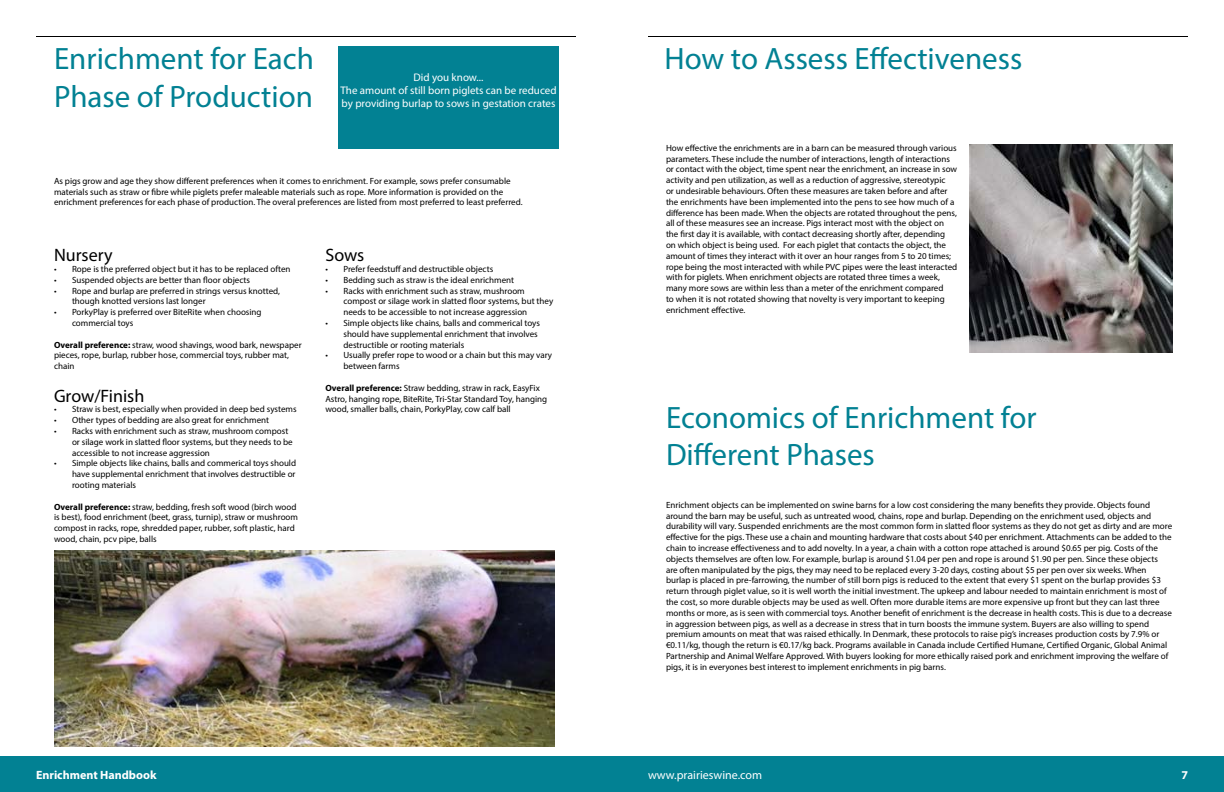
<style>
.page{position:relative;width:1224px;height:792px;background:#fff}
.page>*{position:absolute;margin:0;border:0;box-sizing:border-box;transform-origin:0 0}
.t1{font:31px/37.2px "Myriad Pro";color:#028193}
.t2{font:18px "Myriad Pro";color:#000}
.t3{font:12px "Myriad Pro";color:#fff}
.t4{font:700 12px "Myriad Pro";color:#fff}
.t5{font:11px/13.2px "Myriad Pro";color:#fff;text-align:center}
.t6{font:9px/10.8px "Myriad Pro";color:#000}
.s1{font-weight:700}
</style>
<div class="page">
<div style="left:0;top:756px;width:1224px;height:36px;background:#028193"></div>
<hr style="left:36px;top:36px;width:540px;height:1px;background:#000">
<hr style="left:648px;top:36px;width:540px;height:1px;background:#000">
<img style="left:54px;top:550px;width:500px;height:197px">
<div style="left:338px;top:46px;width:221px;height:102px;background:#028193"></div>
<img style="left:969px;top:144px;width:203px;height:209px">
<h1 class="t1" style="left:54px;top:40px;width:262px">Enrichment for Each<br>Phase of Production</h1>
<p class="t5" style="left:341px;top:70px;width:218px">Did you know...<br>The amount of still born piglets can be reduced by providing burlap to sows in gestation crates</p>
<p class="t6" style="left:54px;top:175px;width:470px">As pigs grow and age they show different preferences when it comes to enrichment. For example, sows prefer consumable materials such as straw or fibre while piglets prefer maleable materials such as rope. More information is provided on the enrichment preferences for each phase of production. The overal preferences are listed from most preferred to least preferred.</p>
<h2 class="t2" style="left:54px;top:244px;width:60px">Nursery</h2>
<p class="t6" style="left:54px;top:263px;width:238px">• Rope is the preferred object but it has to be replaced often</p>
<p class="t6" style="left:54px;top:274px;width:198px">• Suspended objects are better than floor objects</p>
<p class="t6" style="left:72px;top:285px;width:210px;text-indent:-18px">• Rope and burlap are preferred in strings versus knotted, though knotted versions last longer</p>
<p class="t6" style="left:72px;top:307px;width:191px;text-indent:-18px">• PorkyPlay is preferred over BiteRite when choosing commercial toys</p>
<p class="t6" style="left:54px;top:339px;width:249px"><span class="s1">Overall preference:</span> straw, wood shavings, wood bark, newspaper pieces, rope, burlap, rubber hose, commercial toys, rubber mat, chain</p>
<h2 class="t2" style="left:54px;top:384px;width:92px">Grow/Finish</h2>
<p class="t6" style="left:54px;top:404px;width:244px">• Straw is best, especially when provided in deep bed systems</p>
<p class="t6" style="left:54px;top:415px;width:217px">• Other types of bedding are also great for enrichment</p>
<p class="t6" style="left:72px;top:425px;width:222px;text-indent:-18px">• Racks with enrichment such as straw, mushroom compost or silage work in slatted floor systems, but they needs to be accessible to not increase aggression</p>
<p class="t6" style="left:72px;top:458px;width:226px;text-align:justify;text-indent:-18px">• Simple objects like chains, balls and commerical toys should have supplemental enrichment that involves destructible or rooting materials</p>
<p class="t6" style="left:54px;top:501px;width:246px"><span class="s1">Overall preference:</span> straw, bedding, fresh soft wood (birch wood is best), food enrichment (beet, grass, turnip), straw or mushroom compost in racks, rope, shredded paper, rubber, soft plastic, hard wood, chain, pcv pipe, balls</p>
<h2 class="t2" style="left:325px;top:244px;width:41px">Sows</h2>
<p class="t6" style="left:325px;top:263px;width:169px">• Prefer feedstuff and destructible objects</p>
<p class="t6" style="left:325px;top:274px;width:190px">• Bedding such as straw is the ideal enrichment</p>
<p class="t6" style="left:343px;top:285px;width:211px;text-indent:-18px">• Racks with enrichment such as straw, mushroom compost or silage work in slatted floor systems, but they needs to be accessible to not increase aggression</p>
<p class="t6" style="left:343px;top:317px;width:198px;text-indent:-18px">• Simple objects like chains, balls and commerical toys should have supplemental enrichment that involves destructible or rooting materials</p>
<p class="t6" style="left:343px;top:350px;width:210px;text-indent:-18px">• Usually prefer rope to wood or a chain but this may vary between farms</p>
<p class="t6" style="left:325px;top:382px;width:223px"><span class="s1">Overall preference:</span> Straw bedding, straw in rack, EasyFix<br>Astro, hanging rope, BiteRite, Tri-Star Standard Toy, hanging wood, smaller balls, chain, PorkyPlay, cow calf ball</p>
<h1 class="t1" style="left:665px;top:40px;width:359px">How to Assess Effectiveness</h1>
<p class="t6" style="left:666px;top:142px;width:293px">How effective the enrichments are in a barn can be measured through various parameters. These include the number of interactions, length of interactions or contact with the object, time spent near the enrichment, an increase in sow activity and pen utilization, as well as a reduction of aggressive, stereotypic<br>or undesirable behaviours. Often these measures are taken before and after the enrichments have been implemented into the pens to see how much of a difference has been made. When the objects are rotated throughout the pens, all of these measures see an increase. Pigs interact most with the object on the first day it is available, with contact decreasing shortly after, depending on which object is being used. For each piglet that contacts the object, the amount of times they interact with it over an hour ranges from 5 to 20 times; rope being the most interacted with while PVC pipes were the least interacted with for piglets. When enrichment objects are rotated three times a week, many more sows are within less than a meter of the enrichment compared<br>to when it is not rotated showing that novelty is very important to keeping enrichment effective.</p>
<h1 class="t1" style="left:666px;top:399px;width:372px">Economics of Enrichment for<br>Different Phases</h1>
<p class="t6" style="left:666px;top:499px;width:508px">Enrichment objects can be implemented on swine barns for a low cost considering the many benefits they provide. Objects found around the barn may be useful, such as untreated wood, chains, rope and burlap. Depending on the enrichment used, objects and durability will vary. Suspended enrichments are the most common form in slatted floor systems as they do not get as dirty and are more effective for the pigs. These use a chain and mounting hardware that costs about $40 per enrichment. Attachments can be added to the chain to increase effectiveness and to add novelty. In a year, a chain with a cotton rope attached is around $0.65 per pig. Costs of the objects themselves are often low. For example, burlap is around $1.04 per pen and rope is around $1.90 per pen. Since these objects<br>are often manipulated by the pigs, they may need to be replaced every 3-20 days, costing about $5 per pen over six weeks. When burlap is placed in pre-farrowing, the number of still born pigs is reduced to the extent that every $1 spent on the burlap provides $3 return through piglet value, so it is well worth the initial investment. The upkeep and labour needed to maintain enrichment is most of the cost, so more durable objects may be used as well. Often more durable items are more expensive up front but they can last three months or more, as is seen with commercial toys. Another benefit of enrichment is the decrease in health costs. This is due to a decrease in aggression between pigs, as well as a decrease in stress that in turn boosts the immune system. Buyers are also willing to spend premium amounts on meat that was raised ethically. In Denmark, these protocols to raise pig’s increases production costs by 7.9% or €0.11/kg, though the return is €0.17/kg back. Programs available in Canada include Certified Humane, Certified Organic, Global Animal Partnership and Animal Welfare Approved. With buyers looking for more ethically raised pork and enrichment improving the welfare of pigs, it is in everyones best interest to implement enrichments in pig barns.</p>
<h3 class="t4" style="left:36px;top:768px;width:122px">Enrichment Handbook</h3>
<h3 class="t3" style="left:648px;top:767px;width:116px">www.prairieswine.com</h3>
<h3 class="t4" style="left:1181px;top:767px;width:8px">7</h3>
</div>
